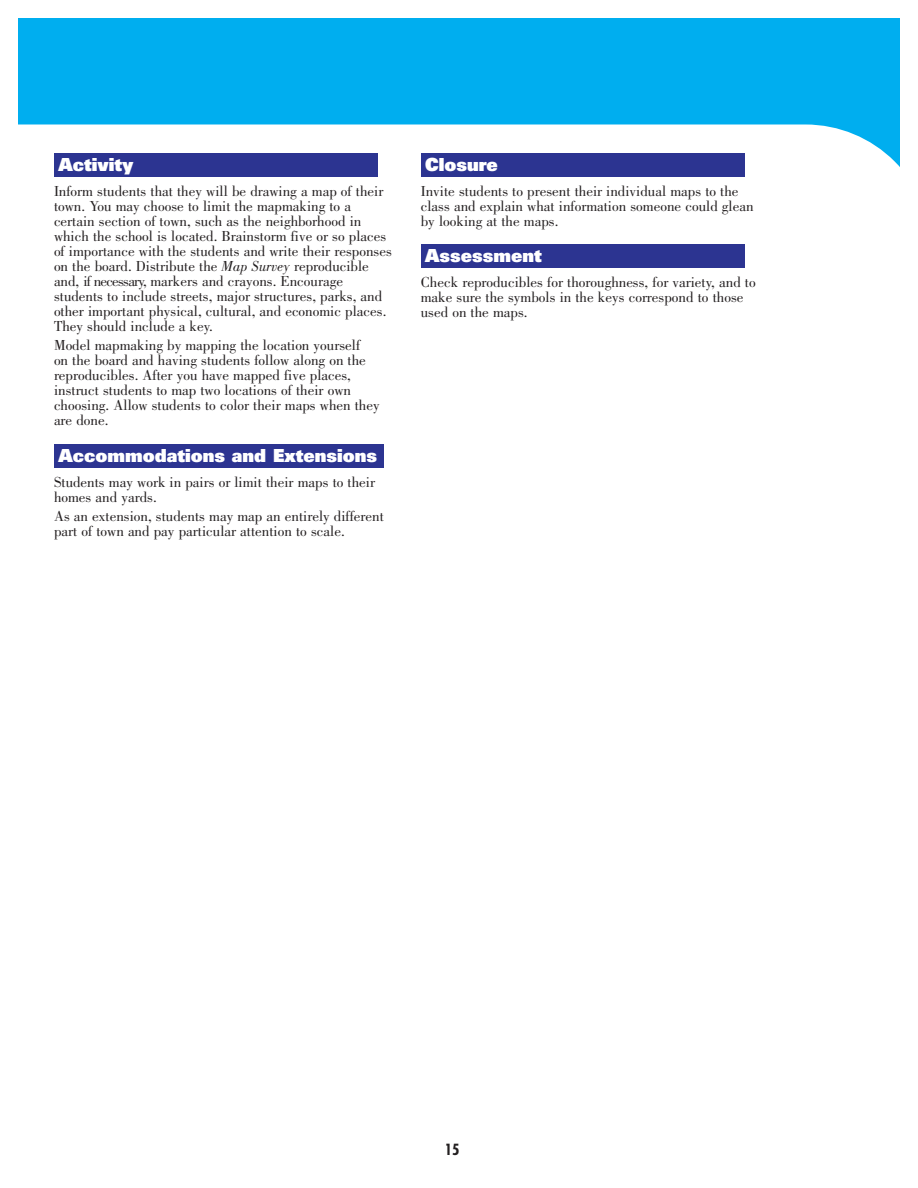
<style>
.page{position:relative;width:918px;height:1188px;background:#fff}
.page>*{position:absolute;margin:0;border:0;box-sizing:border-box;transform-origin:0 0}
.t1{font:18px "Univers LT Std X Black";color:#fff}
.t2{font:15px/15px "Bodoni Std";color:#231f20}
.t3{font:700 condensed 15px "Futura Std";color:#231f20}
.s1{font-style:italic}
</style>
<div class="page">
<svg style="left:19px;top:19px;width:880px;height:158px;fill:#00aeef"></svg>
<div style="left:421px;top:244px;width:324px;height:24px;background:#2c3491"></div>
<div style="left:421px;top:153px;width:324px;height:23px;background:#2c3491"></div>
<div style="left:54px;top:444px;width:329px;height:23px;background:#2c3491"></div>
<div style="left:54px;top:153px;width:324px;height:23px;background:#2c3491"></div>
<p class="t1" style="left:58px;top:156px;width:76px">Activity</p>
<p class="t2" style="left:54px;top:185px;width:339px">Inform students that they will be drawing a map of their town. You may choose to limit the mapmaking to a certain section of town, such as the neighborhood in which the school is located. Brainstorm five or so places of importance with the students and write their responses on the board. Distribute the <span class="s1">Map Survey</span> reproducible and, if necessary, markers and crayons. Encourage students to include streets, major structures, parks, and other important physical, cultural, and economic places.<br>They should include a key.</p>
<p class="t2" style="left:54px;top:339px;width:327px">Model mapmaking by mapping the location yourself<br>on the board and having students follow along on the reproducibles. After you have mapped five places, instruct students to map two locations of their own choosing. Allow students to color their maps when they are done.</p>
<p class="t1" style="left:58px;top:447px;width:320px">Accommodations and Extensions</p>
<p class="t2" style="left:54px;top:476px;width:323px">Students may work in pairs or limit their maps to their homes and yards.</p>
<p class="t2" style="left:54px;top:510px;width:331px">As an extension, students may map an entirely different part of town and pay particular attention to scale.</p>
<p class="t1" style="left:425px;top:156px;width:74px">Closure</p>
<p class="t2" style="left:421px;top:185px;width:334px">Invite students to present their individual maps to the class and explain what information someone could glean by looking at the maps.</p>
<p class="t1" style="left:425px;top:247px;width:118px">Assessment</p>
<p class="t2" style="left:421px;top:276px;width:337px">Check reproducibles for thoroughness, for variety, and to make sure the symbols in the keys correspond to those used on the maps.</p>
<p class="t3" style="left:445px;top:1143px;width:16px">15</p>
</div>
